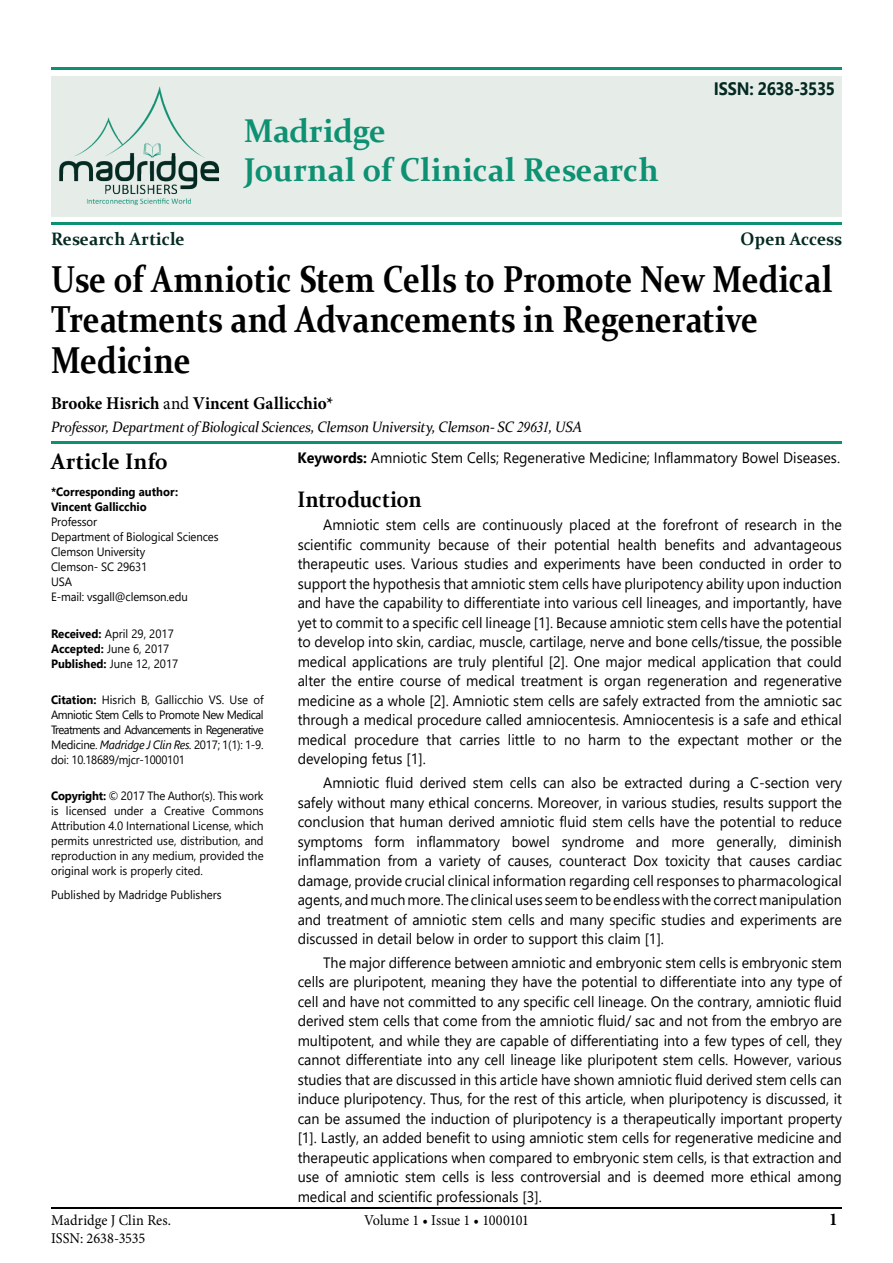
<style>
.page{position:relative;width:893px;height:1263px;background:#fff}
.page>*{position:absolute;margin:0;border:0;box-sizing:border-box;transform-origin:0 0}
.t1{font:700 37.5px/40.5px "Constantia";letter-spacing:-.01em;color:#000;scale:.85 1}
.t2{font:700 33px/39px "Constantia";color:#0e9172;scale:.95 1}
.t3{font:700 22.5px "Constantia";letter-spacing:.005em;color:#000;scale:.9 1}
.t4{font:700 22.5px "Constantia";letter-spacing:.005em;color:#000;scale:.95 1}
.t5{font:700 18px "Minion Pro";color:#000;scale:.95 1}
.t6{font:700 18px "Constantia";color:#032920;scale:.95 1}
.t7{font:700 18px "Segoe UI";letter-spacing:-.025em;color:#032920;scale:.9 1}
.t8{font:15px/19.5px "Segoe UI";color:#000;text-align:justify;scale:.95 1}
.t9{font:italic 15px "Constantia";letter-spacing:-.01em;color:#000;scale:.95 1}
.t10{font:15px "Minion Pro";color:#000;scale:.95 1}
.t11{font:12px/15px "Segoe UI";letter-spacing:-.01em;color:#000;scale:.95 1}
.t12{font:700 12px/15px "Segoe UI";color:#000;scale:.95 1}
.s1{font-weight:400}
.s2{font-family:"Times New Roman"}
.s3{font-weight:700}
.s4{font-style:italic}
</style>
<div class="page">
<hr style="left:51px;top:1208px;width:791px;height:1px;background:#000">
<div style="left:51px;top:76px;width:791px;height:140px;background:#e6ede9"></div>
<hr style="left:51px;top:223px;width:791px;height:2px;background:#0e9172">
<hr style="left:51px;top:441px;width:791px;height:2px;background:#0e9172">
<hr style="left:51px;top:68px;width:791px;height:2px;background:#0e9172">
<img style="left:59px;top:86px;width:160px;height:120px">
<h2 class="t2" style="left:244px;top:109px;width:438px">Madridge<br>Journal of Clinical Research</h2>
<p class="t7" style="left:714px;top:71px;width:136px">ISSN: 2638-3535</p>
<p class="t6" style="left:51px;top:226px;width:142px">Research Article</p>
<p class="t6" style="left:741px;top:226px;width:108px">Open Access</p>
<h1 class="t1" style="left:51px;top:257px;width:921px">Use of Amniotic Stem Cells to Promote New Medical<br>Treatments and Advancements in Regenerative<br>Medicine</h1>
<p class="t5" style="left:51px;top:391px;width:299px">Brooke Hisrich <span class="s1">and</span> Vincent Gallicchio*</p>
<p class="t9" style="left:51px;top:416px;width:561px">Professor, Department of Biological Sciences, Clemson University, Clemson- SC <span class="s2">29631</span>, USA</p>
<h3 class="t4" style="left:51px;top:445px;width:125px">Article Info</h3>
<p class="t12" style="left:51px;top:484px;width:135px">*Corresponding author:<br>Vincent Gallicchio</p>
<p class="t11" style="left:51px;top:513px;width:178px">Professor<br>Department of Biological Sciences<br>Clemson University<br>Clemson- SC 29631<br>USA<br>E-mail: vsgall@clemson.edu</p>
<p class="t11" style="left:51px;top:625px;width:135px"><span class="s3">Received:</span> April 29, 2017<br><span class="s3">Accepted:</span> June 6, 2017<br><span class="s3">Published:</span> June 12, 2017</p>
<p class="t11" style="left:51px;top:691px;width:225px;text-align:justify"><span class="s3">Citation:</span> Hisrich B, Gallicchio VS. Use of Amniotic Stem Cells to Promote New Medical Treatments and Advancements in Regenerative Medicine. <span class="s4">Madridge J Clin Res.</span> 2017; 1(1): 1-9. doi: 10.18689/mjcr-1000101</p>
<p class="t11" style="left:51px;top:787px;width:225px;text-align:justify"><span class="s3">Copyright:</span> © 2017 The Author(s). This work is licensed under a Creative Commons Attribution 4.0 International License, which permits unrestricted use, distribution, and reproduction in any medium, provided the original work is properly cited.</p>
<p class="t11" style="left:51px;top:886px;width:181px">Published by Madridge Publishers</p>
<p class="t8" style="left:298px;top:446px;width:572px"><span class="s3">Keywords:</span> Amniotic Stem Cells; Regenerative Medicine; Inflammatory Bowel Diseases.</p>
<h3 class="t3" style="left:298px;top:483px;width:139px">Introduction</h3>
<p class="t8" style="left:298px;top:514px;width:574px;text-indent:26px">Amniotic stem cells are continuously placed at the forefront of research in the scientific community because of their potential health benefits and advantageous therapeutic uses. Various studies and experiments have been conducted in order to support the hypothesis that amniotic stem cells have pluripotency ability upon induction and have the capability to differentiate into various cell lineages, and importantly, have yet to commit to a specific cell lineage [1]. Because amniotic stem cells have the potential to develop into skin, cardiac, muscle, cartilage, nerve and bone cells/tissue, the possible medical applications are truly plentiful [2]. One major medical application that could alter the entire course of medical treatment is organ regeneration and regenerative medicine as a whole [2]. Amniotic stem cells are safely extracted from the amniotic sac through a medical procedure called amniocentesis. Amniocentesis is a safe and ethical medical procedure that carries little to no harm to the expectant mother or the developing fetus [1].</p>
<p class="t8" style="left:298px;top:772px;width:574px;text-indent:26px">Amniotic fluid derived stem cells can also be extracted during a C-section very safely without many ethical concerns. Moreover, in various studies, results support the conclusion that human derived amniotic fluid stem cells have the potential to reduce symptoms form inflammatory bowel syndrome and more generally, diminish inflammation from a variety of causes, counteract Dox toxicity that causes cardiac damage, provide crucial clinical information regarding cell responses to pharmacological agents, and much more. The clinical uses seem to be endless with the correct manipulation and treatment of amniotic stem cells and many specific studies and experiments are discussed in detail below in order to support this claim [1].</p>
<p class="t8" style="left:298px;top:951px;width:574px;text-indent:26px">The major difference between amniotic and embryonic stem cells is embryonic stem cells are pluripotent, meaning they have the potential to differentiate into any type of cell and have not committed to any specific cell lineage. On the contrary, amniotic fluid derived stem cells that come from the amniotic fluid/ sac and not from the embryo are multipotent, and while they are capable of differentiating into a few types of cell, they cannot differentiate into any cell lineage like pluripotent stem cells. However, various studies that are discussed in this article have shown amniotic fluid derived stem cells can induce pluripotency. Thus, for the rest of this article, when pluripotency is discussed, it can be assumed the induction of pluripotency is a therapeutically important property [1]. Lastly, an added benefit to using amniotic stem cells for regenerative medicine and therapeutic applications when compared to embryonic stem cells, is that extraction and use of amniotic stem cells is less controversial and is deemed more ethical among medical and scientific professionals [3].</p>
<p class="t10" style="left:51px;top:1210px;width:128px">Madridge J Clin Res.</p>
<p class="t10" style="left:364px;top:1210px;width:175px">Volume 1 • Issue 1 • 1000101</p>
<p class="t5" style="left:829px;top:1206px;width:11px">1</p>
<p class="t10" style="left:51px;top:1228px;width:101px">ISSN: 2638-3535</p>
</div>
